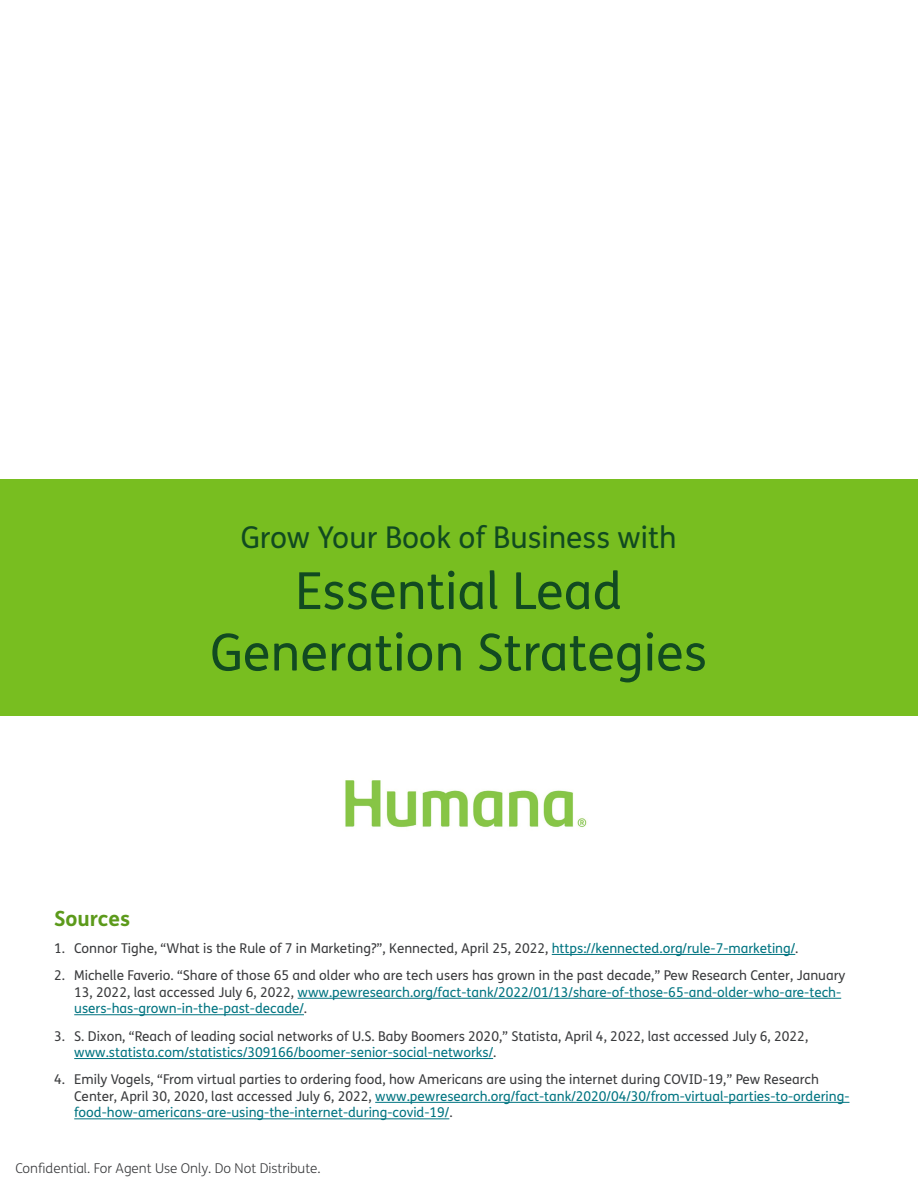
<style>
.page{position:relative;width:918px;height:1188px;background:#fff}
.page>*{position:absolute;margin:0;border:0;box-sizing:border-box;transform-origin:0 0}
.t1{font:51px/61.5px "FS Humana";color:#114a21;text-align:center}
.t2{font:30px "FS Humana";color:#114a21}
.t3{font:700 21px "FS Humana";color:#5c9a1b}
.t4{font:13.5px/16.5px "FS Humana";color:#3a3b3d}
.t5{font:300 13.5px "FS Humana";color:#3a3b3d}
.s1{color:#007481}
</style>
<div class="page">
<div style="left:0;top:480px;width:918px;height:236px;background:#78be20"></div>
<hr style="left:552px;top:954px;width:243px;height:1px;background:#007481">
<hr style="left:298px;top:998px;width:543px;height:1px;background:#007481">
<hr style="left:74px;top:1014px;width:230px;height:1px;background:#007481">
<hr style="left:74px;top:1058px;width:419px;height:1px;background:#007481">
<hr style="left:375px;top:1102px;width:474px;height:1px;background:#007481">
<hr style="left:74px;top:1119px;width:375px;height:1px;background:#007481">
<img style="left:345px;top:780px;width:242px;height:48px">
<h2 class="t2" style="left:241px;top:516px;width:437px">Grow Your Book of Business with</h2>
<h1 class="t1" style="left:210px;top:559px;width:498px">Essential Lead<br>Generation Strategies</h1>
<h3 class="t3" style="left:54px;top:902px;width:78px">Sources</h3>
<p class="t4" style="left:54px;top:940px;width:746px">1. Connor Tighe, “What is the Rule of 7 in Marketing?”, Kennected, April 25, 2022, <span class="s1">https://kennected.org/rule-7-marketing/</span>.</p>
<p class="t4" style="left:74px;top:967px;width:773px;text-indent:-20px">2. Michelle Faverio. “Share of those 65 and older who are tech users has grown in the past decade,” Pew Research Center, January<br>13, 2022, last accessed July 6, 2022, <span class="s1">www.pewresearch.org/fact-tank/2022/01/13/share-of-those-65-and-older-who-are-tech&shy;users-has-grown-in-the-past-decade/</span>.</p>
<p class="t4" style="left:74px;top:1027px;width:736px;text-indent:-20px">3. S. Dixon, “Reach of leading social networks of U.S. Baby Boomers 2020,” Statista, April 4, 2022, last accessed July 6, 2022, <span class="s1">www.statista.com/statistics/309166/boomer-senior-social-networks/</span>.</p>
<p class="t4" style="left:74px;top:1071px;width:777px;text-indent:-20px">4. Emily Vogels, “From virtual parties to ordering food, how Americans are using the internet during COVID-19,” Pew Research<br>Center, April 30, 2020, last accessed July 6, 2022, <span class="s1">www.pewresearch.org/fact-tank/2020/04/30/from-virtual-parties-to-ordering&shy;food-how-americans-are-using-the-internet-during-covid-19/</span>.</p>
<p class="t5" style="left:15px;top:1159px;width:307px">Confidential. For Agent Use Only. Do Not Distribute.</p>
</div>
